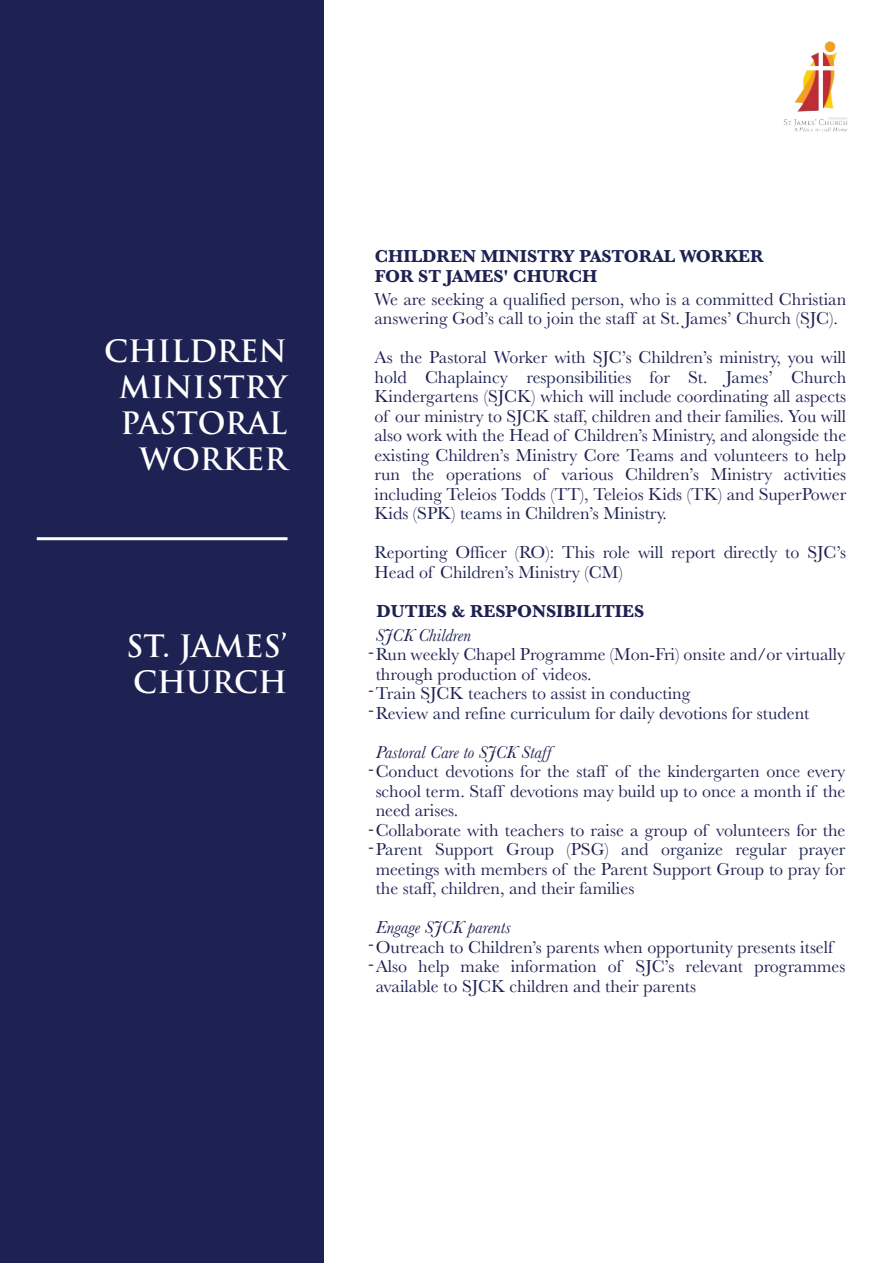
<style>
.page{position:relative;width:893px;height:1263px;background:#fff}
.page>*{position:absolute;margin:0;border:0;box-sizing:border-box;transform-origin:0 0}
.t1{font:700 30px/36px "Trajan Pro";color:#fff}
.t2{font:18px/19.5px "Baskerville";color:#1e2252}
.t3{font:700 18px/19.5px "Baskerville";color:#1e2252}
.t4{font:italic 18px "Baskerville";color:#1e2252}
.t5{font:500 18px/38.4px "Big Caslon";color:#221f1f}
.s1{font-family:"Big Caslon";font-weight:500;color:#221f1f}
</style>
<div class="page">
<div style="left:0;top:0;width:323px;height:1263px;background:#1e2252"></div>
<img style="left:783px;top:41px;width:65px;height:91px">
<hr style="left:37px;top:537px;width:250px;height:3px;background:#fefefe">
<h1 class="t1" style="left:104px;top:336px;width:184px;text-align:right">CHILDREN<br>MINISTRY<br>PASTORAL<br>WORKER</h1>
<h1 class="t1" style="left:126px;top:631px;width:163px">ST. JAMES’<br>CHURCH</h1>
<p class="t3" style="left:375px;top:249px;width:390px">CHILDREN MINISTRY PASTORAL WORKER<br>FOR ST JAMES' CHURCH</p>
<p class="t2" style="left:375px;top:291px;width:473px">We are seeking a qualified person, who is a committed Christian answering God’s call to join the staff at St. James’ Church (SJC).</p>
<p class="t2" style="left:375px;top:349px;width:473px;text-align:justify">As the Pastoral Worker with SJC’s Children’s ministry, you will hold Chaplaincy responsibilities for St. James’ Church Kindergartens (SJCK) which will include coordinating all aspects of our ministry to SJCK staff, children and their families. You will also work with the Head of Children’s Ministry, and alongside the existing Children’s Ministry Core Teams and volunteers to help run the operations of various Children’s Ministry activities including Teleios Todds (TT), Teleios Kids (TK) and SuperPower Kids (SPK) teams in Children’s Ministry.</p>
<p class="t2" style="left:375px;top:544px;width:473px">Reporting Officer (RO): This role will report directly to SJC’s<br>Head of Children’s Ministry (CM)</p>
<p class="t3" style="left:376px;top:603px;width:269px">DUTIES &amp; RESPONSIBILITIES</p>
<p class="t4" style="left:376px;top:628px;width:97px">SJCK Children</p>
<p class="t2" style="left:376px;top:646px;width:471px">Run weekly Chapel Programme (Mon-Fri) onsite and/or virtually through production of videos.<br>Train SJCK teachers to assist in conducting<br>Review and refine curriculum for daily devotions for student</p>
<p class="t4" style="left:376px;top:745px;width:177px">Pastoral Care to SJCK Staff</p>
<p class="t2" style="left:369px;top:763px;width:478px"><span class="s1">-</span>Conduct devotions for the staff of the kindergarten once every</p>
<p class="t2" style="left:376px;top:783px;width:471px">school term. Staff devotions may build up to once a month if the</p>
<p class="t2" style="left:376px;top:802px;width:84px">need arises.</p>
<p class="t2" style="left:369px;top:822px;width:478px"><span class="s1">-</span>Collaborate with teachers to raise a group of volunteers for the</p>
<p class="t2" style="left:376px;top:841px;width:471px">Parent Support Group (PSG) and organize regular prayer</p>
<p class="t2" style="left:376px;top:861px;width:471px">meetings with members of the Parent Support Group to pray for</p>
<p class="t2" style="left:376px;top:880px;width:260px">the staff, children, and their families</p>
<p class="t4" style="left:376px;top:921px;width:137px">Engage SJCK parents</p>
<p class="t2" style="left:376px;top:939px;width:459px">Outreach to Children’s parents when opportunity presents itself</p>
<p class="t2" style="left:369px;top:958px;width:478px"><span class="s1">-</span>Also help make information of SJC’s relevant programmes</p>
<p class="t2" style="left:376px;top:978px;width:322px">available to SJCK children and their parents</p>
<p class="t5" style="left:369px;top:632px;width:6px">- -</p>
<p class="t5" style="left:369px;top:691px;width:6px">-</p>
<p class="t5" style="left:369px;top:827px;width:6px">-</p>
<p class="t5" style="left:369px;top:925px;width:6px">-</p>
</div>
